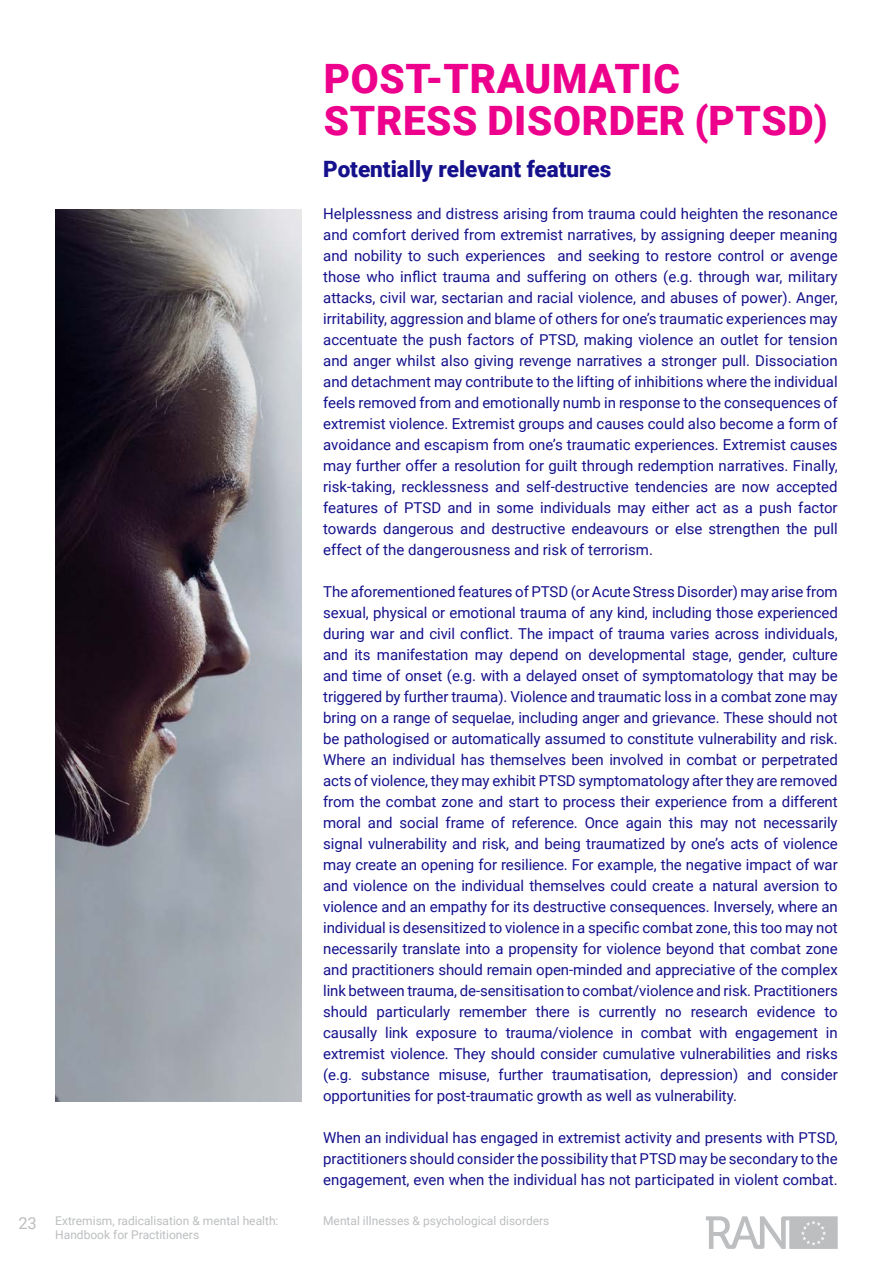
<style>
.page{position:relative;width:893px;height:1263px;background:#fff}
.page>*{position:absolute;margin:0;border:0;box-sizing:border-box;transform-origin:0 0}
.t1{font:900 40.5px/42px "Roboto";letter-spacing:.015em;color:#ec008c}
.t2{font:900 22.5px "Roboto";color:#15118c}
.t3{font:15px/21px "Roboto";letter-spacing:-.005em;color:#15118c;text-align:justify}
.t4{font:12px/13.8px "Roboto";color:#bcbec0}
.s1{font-size:16.5px}
</style>
<div class="page">
<svg style="left:706px;top:1216px;width:132px;height:33px"></svg>
<img style="left:55px;top:209px;width:247px;height:892px">
<h2 class="t1" style="left:324px;top:56px;width:505px">POST-TRAUMATIC<br>STRESS DISORDER (PTSD)</h2>
<h3 class="t2" style="left:323px;top:153px;width:290px">Potentially relevant features</h3>
<p class="t3" style="left:323px;top:203px;width:516px">Helplessness and distress arising from trauma could heighten the resonance and comfort derived from extremist narratives, by assigning deeper meaning and nobility to such experiences and seeking to restore control or avenge those who inflict trauma and suffering on others (e.g. through war, military attacks, civil war, sectarian and racial violence, and abuses of power). Anger, irritability, aggression and blame of others for one’s traumatic experiences may accentuate the push factors of PTSD, making violence an outlet for tension and anger whilst also giving revenge narratives a stronger pull. Dissociation and detachment may contribute to the lifting of inhibitions where the individual feels removed from and emotionally numb in response to the consequences of extremist violence. Extremist groups and causes could also become a form of avoidance and escapism from one’s traumatic experiences. Extremist causes may further offer a resolution for guilt through redemption narratives. Finally, risk-taking, recklessness and self-destructive tendencies are now accepted features of PTSD and in some individuals may either act as a push factor towards dangerous and destructive endeavours or else strengthen the pull effect of the dangerousness and risk of terrorism.</p>
<p class="t3" style="left:323px;top:581px;width:516px;text-align:left">The aforementioned features of PTSD (or Acute Stress Disorder) may arise from sexual, physical or emotional trauma of any kind, including those experienced during war and civil conflict. The impact of trauma varies across individuals, and its manifestation may depend on developmental stage, gender, culture and time of onset (e.g. with a delayed onset of symptomatology that may be triggered by further trauma). Violence and traumatic loss in a combat zone may bring on a range of sequelae, including anger and grievance. These should not be pathologised or automatically assumed to constitute vulnerability and risk.<br>Where an individual has themselves been involved in combat or perpetrated acts of violence, they may exhibit PTSD symptomatology after they are removed from the combat zone and start to process their experience from a different moral and social frame of reference. Once again this may not necessarily signal vulnerability and risk, and being traumatized by one’s acts of violence may create an opening for resilience. For example, the negative impact of war and violence on the individual themselves could create a natural aversion to violence and an empathy for its destructive consequences. Inversely, where an individual is desensitized to violence in a specific combat zone, this too may not necessarily translate into a propensity for violence beyond that combat zone and practitioners should remain open-minded and appreciative of the complex link between trauma, de-sensitisation to combat/violence and risk. Practitioners should particularly remember there is currently no research evidence to causally link exposure to trauma/violence in combat with engagement in extremist violence. They should consider cumulative vulnerabilities and risks (e.g. substance misuse, further traumatisation, depression) and consider opportunities for post-traumatic growth as well as vulnerability.</p>
<p class="t3" style="left:323px;top:1127px;width:516px">When an individual has engaged in extremist activity and presents with PTSD, practitioners should consider the possibility that PTSD may be secondary to the engagement, even when the individual has not participated in violent combat.</p>
<p class="t4" style="left:55px;top:1214px;width:225px;text-indent:-37px"><span class="s1">23</span> Extremism, radicalisation &amp; mental health:<br>Handbook for Practitioners</p>
<p class="t4" style="left:323px;top:1214px;width:228px">Mental illnesses &amp; psychological disorders</p>
</div>
